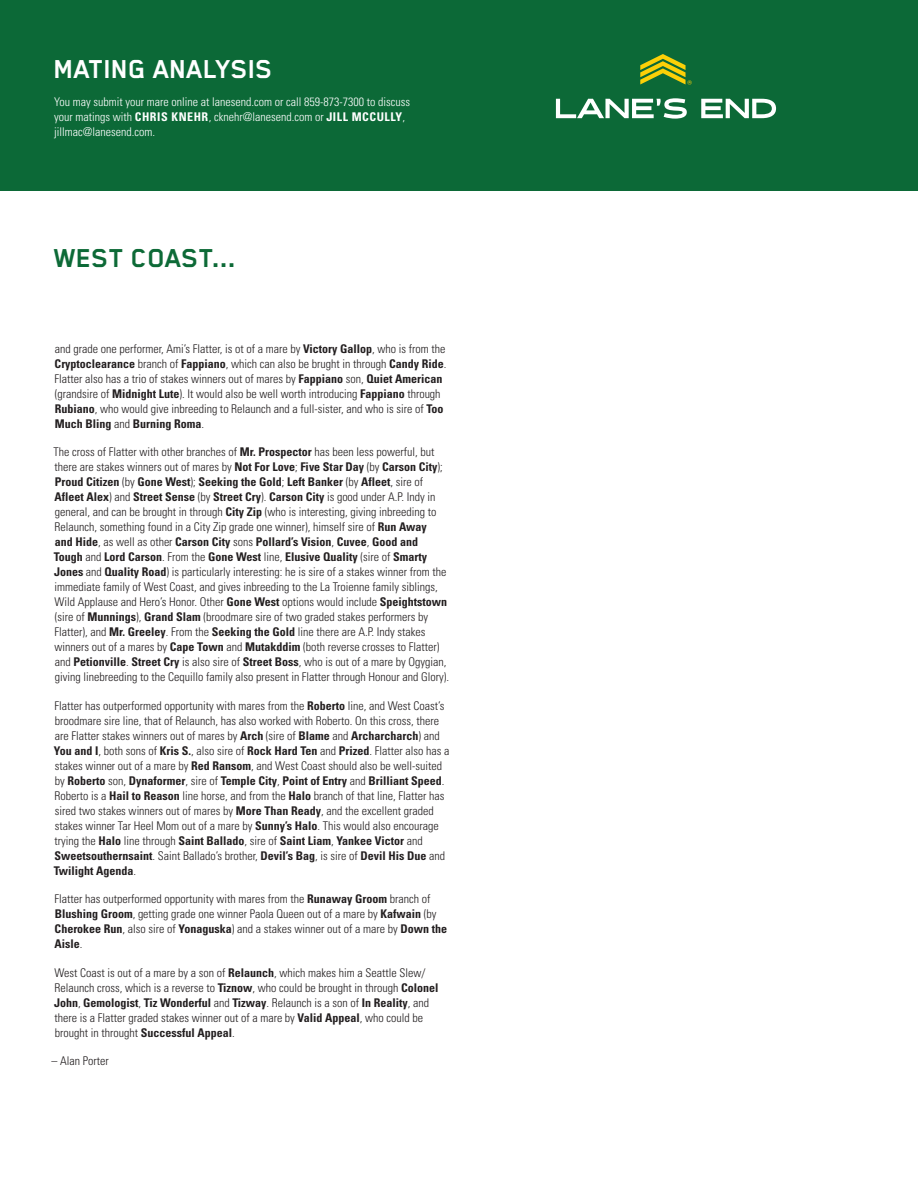
<style>
.page{position:relative;width:918px;height:1188px;background:#fff}
.page>*{position:absolute;margin:0;border:0;box-sizing:border-box;transform-origin:0 0}
.t1{font:700 30px "Blender";color:#fff}
.t2{font:700 30px "Blender";color:#0d6a37}
.t3{font:300 condensed 12px/15px "Univers";color:#231f20}
.t4{font:300 condensed 12px/15px "Univers";color:#fff}
.s1{font-weight:700}
</style>
<div class="page">
<div style="left:0;top:0;width:918px;height:191px;background:#0c6937"></div>
<svg style="left:556px;top:98px;width:131px;height:21px"></svg>
<svg style="left:701px;top:99px;width:75px;height:19px"></svg>
<svg style="left:640px;top:54px;width:52px;height:31px"></svg>
<h1 class="t1" style="left:54px;top:53px;width:220px">MATING ANALYSIS</h1>
<p class="t4" style="left:54px;top:95px;width:357px">You may submit your mare online at lanesend.com or call 859-873-7300 to discuss your matings with <span class="s1">CHRIS KNEHR</span>, cknehr@lanesend.com or <span class="s1">JILL MCCULLY</span>, jillmac@lanesend.com.</p>
<p class="t2" style="left:54px;top:242px;width:184px">WEST COAST...</p>
<p class="t3" style="left:55px;top:341px;width:393px">and grade one performer, Ami’s Flatter, is ot of a mare by <span class="s1">Victory Gallop</span>, who is from the <span class="s1">Cryptoclearance</span> branch of <span class="s1">Fappiano</span>, which can also be brught in through <span class="s1">Candy Ride</span>.<br>Flatter also has a trio of stakes winners out of mares by <span class="s1">Fappiano</span> son, <span class="s1">Quiet American </span>(grandsire of <span class="s1">Midnight Lute</span>). It would also be well worth introducing <span class="s1">Fappiano</span> through <span class="s1">Rubiano</span>, who would give inbreeding to Relaunch and a full-sister, and who is sire of <span class="s1">Too Much Bling</span> and <span class="s1">Burning Roma</span>.</p>
<p class="t3" style="left:53px;top:445px;width:397px">The cross of Flatter with other branches of <span class="s1">Mr. Prospector</span> has been less powerful, but there are stakes winners out of mares by <span class="s1">Not For Love</span>; <span class="s1">Five Star Day</span> (by <span class="s1">Carson City</span>); <span class="s1">Proud Citizen</span> (by <span class="s1">Gone West</span>); <span class="s1">Seeking the Gold</span>; <span class="s1">Left Banker</span> (by <span class="s1">Afleet</span>, sire of <span class="s1">Afleet Alex</span>) and <span class="s1">Street Sense</span> (by <span class="s1">Street Cry</span>). <span class="s1">Carson City</span> is good under A.P. Indy in general, and can be brought in through <span class="s1">City Zip</span> (who is interesting, giving inbreeding to Relaunch, something found in a City Zip grade one winner), himself sire of <span class="s1">Run Away<br>and Hide</span>, as well as other <span class="s1">Carson City</span> sons <span class="s1">Pollard’s Vision</span>, <span class="s1">Cuvee</span>, <span class="s1">Good and<br>Tough</span> and <span class="s1">Lord Carson</span>. From the <span class="s1">Gone West</span> line, <span class="s1">Elusive Quality</span> (sire of <span class="s1">Smarty Jones</span> and <span class="s1">Quality Road</span>) is particularly interesting: he is sire of a stakes winner from the immediate family of West Coast, and gives inbreeding to the La Troienne family siblings, Wild Applause and Hero’s Honor. Other <span class="s1">Gone West</span> options would include <span class="s1">Speightstown </span>(sire of <span class="s1">Munnings</span>), <span class="s1">Grand Slam</span> (broodmare sire of two graded stakes performers by Flatter), and <span class="s1">Mr. Greeley</span>. From the <span class="s1">Seeking the Gold</span> line there are A.P. Indy stakes winners out of a mares by <span class="s1">Cape Town</span> and <span class="s1">Mutakddim</span> (both reverse crosses to Flatter) and <span class="s1">Petionville</span>. <span class="s1">Street Cry</span> is also sire of <span class="s1">Street Boss</span>, who is out of a mare by Ogygian, giving linebreeding to the Cequillo family also present in Flatter through Honour and Glory).</p>
<p class="t3" style="left:54px;top:698px;width:397px">Flatter has outperformed opportunity with mares from the <span class="s1">Roberto</span> line, and West Coast’s broodmare sire line, that of Relaunch, has also worked with Roberto. On this cross, there are Flatter stakes winners out of mares by <span class="s1">Arch</span> (sire of <span class="s1">Blame</span> and <span class="s1">Archarcharch</span>) and <span class="s1">You and I</span>, both sons of <span class="s1">Kris S.</span>, also sire of <span class="s1">Rock Hard Ten</span> and <span class="s1">Prized</span>. Flatter also has a stakes winner out of a mare by <span class="s1">Red Ransom</span>, and West Coast should also be well-suited by <span class="s1">Roberto</span> son, <span class="s1">Dynaformer</span>, sire of <span class="s1">Temple City</span>, <span class="s1">Point of Entry</span> and <span class="s1">Brilliant Speed</span>.<br>Roberto is a <span class="s1">Hail to Reason</span> line horse, and from the <span class="s1">Halo</span> branch of that line, Flatter has sired two stakes winners out of mares by <span class="s1">More Than Ready</span>, and the excellent graded stakes winner Tar Heel Mom out of a mare by <span class="s1">Sunny’s Halo</span>. This would also encourage trying the <span class="s1">Halo</span> line through <span class="s1">Saint Ballado</span>, sire of <span class="s1">Saint Liam</span>, <span class="s1">Yankee Victor</span> and <span class="s1">Sweetsouthernsaint</span>. Saint Ballado’s brother, <span class="s1">Devil’s Bag</span>, is sire of <span class="s1">Devil His Due</span> and <span class="s1">Twilight Agenda</span>.</p>
<p class="t3" style="left:54px;top:892px;width:394px">Flatter has outperformed opportunity with mares from the <span class="s1">Runaway Groom</span> branch of <span class="s1">Blushing Groom</span>, getting grade one winner Paola Queen out of a mare by <span class="s1">Kafwain</span> (by <span class="s1">Cherokee Run</span>, also sire of <span class="s1">Yonaguska</span>) and a stakes winner out of a mare by <span class="s1">Down the Aisle</span>.</p>
<p class="t3" style="left:54px;top:965px;width:386px">West Coast is out of a mare by a son of <span class="s1">Relaunch</span>, which makes him a Seattle Slew/ Relaunch cross, which is a reverse to <span class="s1">Tiznow</span>, who could be brought in through <span class="s1">Colonel John</span>, <span class="s1">Gemologist</span>, <span class="s1">Tiz Wonderful</span> and <span class="s1">Tizway</span>. Relaunch is a son of <span class="s1">In Reality</span>, and there is a Flatter graded stakes winner out of a mare by <span class="s1">Valid Appeal</span>, who could be brought in throught <span class="s1">Successful Appeal</span>.</p>
<p class="t3" style="left:52px;top:1054px;width:59px">– Alan Porter</p>
</div>
